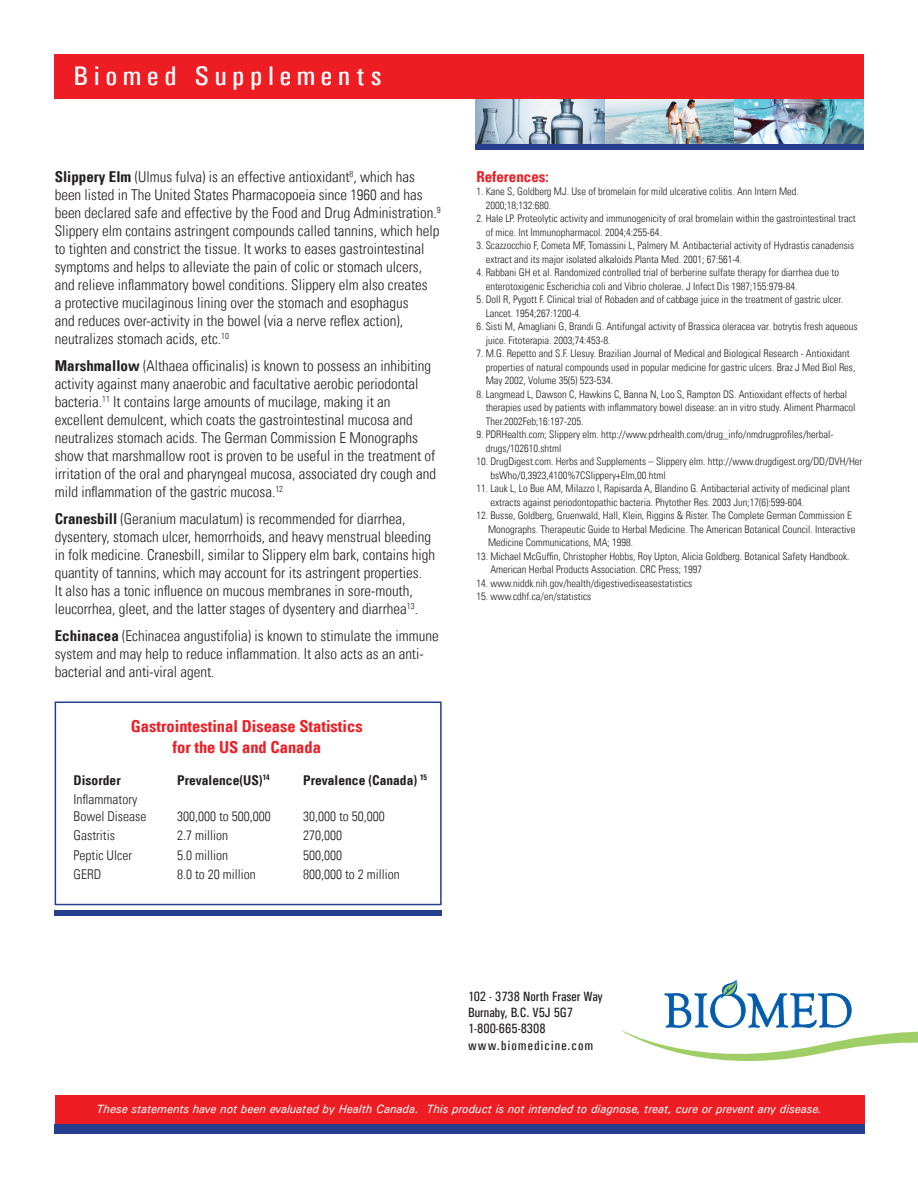
<style>
.page{position:relative;width:918px;height:1188px;background:#fff}
.page>*{position:absolute;margin:0;border:0;box-sizing:border-box;transform-origin:0 0}
.t1{font:27px "Univers Condensed";letter-spacing:.2em;color:#fff;scale:1.09 1}
.t2{font:700 condensed 16.5px "Univers LT";color:#ee1d23}
.t3{font:300 condensed 15px/18px "Univers LT";color:#231f20}
.t4{font:700 condensed 15px "Univers LT";color:#ee1d23}
.t5{font:300 condensed 13.5px/16.5px "Univers LT";color:#231f20}
.t6{font:13.5px "Univers Condensed";color:#231f20}
.t7{font:700 condensed 13.5px "Univers LT";color:#231f20}
.t8{font:13.5px "Univers Condensed";letter-spacing:.09em;color:#231f20}
.t9{font:italic 12px "Univers";color:#fff;scale:.94 1}
.t10{font:300 condensed 10.5px/13.5px "Univers LT";color:#231f20}
.s1{font-weight:700}
</style>
<div class="page">
<div style="left:55px;top:1095px;width:810px;height:30px;background:#ee1d23"></div>
<div style="left:54px;top:1125px;width:811px;height:9px;background:#253f8e"></div>
<svg style="left:619px;top:979px;width:299px;height:83px"></svg>
<div style="left:54px;top:54px;width:810px;height:45px;background:#ee1d23"></div>
<img style="left:476px;top:99px;width:388px;height:46px">
<img style="left:605px;top:99px;width:130px;height:46px">
<div style="left:476px;top:145px;width:388px;height:5px;background:#253f8e"></div>
<div style="left:54px;top:910px;width:387px;height:5px;background:#253f8e"></div>
<div style="left:55px;top:702px;width:387px;height:203px;border:2px solid #253f8e"></div>
<p class="t1" style="left:74px;top:60px;width:284px">Biomed Supplements</p>
<p class="t3" style="left:55px;top:167px;width:388px"><span class="s1">Slippery Elm</span> (Ulmus fulva) is an effective antioxidant<sup>8</sup>, which has been listed in The United States Pharmacopoeia since 1960 and has been declared safe and effective by the Food and Drug Administration.<sup>9<br></sup>Slippery elm contains astringent compounds called tannins, which help to tighten and constrict the tissue. It works to eases gastrointestinal symptoms and helps to alleviate the pain of colic or stomach ulcers, and relieve inflammatory bowel conditions. Slippery elm also creates<br>a protective mucilaginous lining over the stomach and esophagus<br>and reduces over-activity in the bowel (via a nerve reflex action), neutralizes stomach acids, etc.<sup>10</sup></p>
<p class="t3" style="left:55px;top:356px;width:378px"><span class="s1">Marshmallow</span> (Althaea officinalis) is known to possess an inhibiting activity against many anaerobic and facultative aerobic periodontal</p>
<p class="t3" style="left:55px;top:392px;width:383px">bacteria.<sup>11</sup> It contains large amounts of mucilage, making it an excellent demulcent, which coats the gastrointestinal mucosa and neutralizes stomach acids. The German Commission E Monographs show that marshmallow root is proven to be useful in the treatment of irritation of the oral and pharyngeal mucosa, associated dry cough and mild inflammation of the gastric mucosa.<sup>12</sup></p>
<p class="t3" style="left:55px;top:509px;width:382px"><span class="s1">Cranesbill</span> (Geranium maculatum) is recommended for diarrhea, dysentery, stomach ulcer, hemorrhoids, and heavy menstrual bleeding in folk medicine. Cranesbill, similar to Slippery elm bark, contains high quantity of tannins, which may account for its astringent properties.<br>It also has a tonic influence on mucous membranes in sore-mouth, leucorrhea, gleet, and the latter stages of dysentery and diarrhea<sup>13</sup>.</p>
<p class="t3" style="left:55px;top:626px;width:385px"><span class="s1">Echinacea</span> (Echinacea angustifolia) is known to stimulate the immune system and may help to reduce inflammation. It also acts as an anti&shy;bacterial and anti-viral agent.</p>
<p class="t2" style="left:131px;top:716px;width:233px">Gastrointestinal Disease Statistics</p>
<p class="t2" style="left:173px;top:737px;width:150px">for the US and Canada</p>
<p class="t7" style="left:74px;top:772px;width:49px">Disorder</p>
<p class="t7" style="left:177px;top:772px;width:94px">Prevalence(US)<sup>14</sup></p>
<p class="t7" style="left:303px;top:772px;width:125px">Prevalence (Canada) <sup>15</sup></p>
<p class="t5" style="left:74px;top:791px;width:74px">Inflammatory<br>Bowel Disease</p>
<p class="t5" style="left:177px;top:808px;width:95px">300,000 to 500,000</p>
<p class="t5" style="left:303px;top:808px;width:83px">30,000 to 50,000</p>
<p class="t5" style="left:74px;top:827px;width:43px">Gastritis</p>
<p class="t5" style="left:177px;top:827px;width:52px">2.7 million</p>
<p class="t5" style="left:303px;top:827px;width:40px">270,000</p>
<p class="t5" style="left:74px;top:847px;width:60px">Peptic Ulcer</p>
<p class="t5" style="left:177px;top:847px;width:52px">5.0 million</p>
<p class="t5" style="left:303px;top:847px;width:40px">500,000</p>
<p class="t5" style="left:74px;top:866px;width:29px">GERD</p>
<p class="t5" style="left:177px;top:866px;width:80px">8.0 to 20 million</p>
<p class="t5" style="left:303px;top:866px;width:98px">800,000 to 2 million</p>
<p class="t4" style="left:476px;top:167px;width:74px">References:</p>
<p class="t10" style="left:486px;top:185px;width:315px;text-indent:-9px">1. Kane S, Goldberg MJ. Use of bromelain for mild ulcerative colitis. Ann Intern Med.<br>2000;18;132:680.</p>
<p class="t10" style="left:486px;top:212px;width:372px;text-indent:-9px">2. Hale LP. Proteolytic activity and immunogenicity of oral bromelain within the gastrointestinal tract of mice. Int Immunopharmacol. 2004;4:255-64.</p>
<p class="t10" style="left:486px;top:239px;width:370px;text-indent:-9px">3. Scazzocchio F, Cometa MF, Tomassini L, Palmery M. Antibacterial activity of Hydrastis canadensis extract and its major isolated alkaloids.Planta Med. 2001; 67:561-4.</p>
<p class="t10" style="left:486px;top:266px;width:355px;text-indent:-9px">4. Rabbani GH et al. Randomized controlled trial of berberine sulfate therapy for diarrhea due to enterotoxigenic Escherichia coli and Vibrio cholerae. J Infect Dis 1987;155:979-84.</p>
<p class="t10" style="left:486px;top:293px;width:359px;text-indent:-9px">5. Doll R, Pygott F. Clinical trial of Robaden and of cabbage juice in the treatment of gastric ulcer.<br>Lancet. 1954;267:1200-4.</p>
<p class="t10" style="left:486px;top:320px;width:373px;text-indent:-9px">6. Sisti M, Amagliani G, Brandi G. Antifungal activity of Brassica oleracea var. botrytis fresh aqueous juice. Fitoterapia. 2003;74:453-8.</p>
<p class="t10" style="left:486px;top:347px;width:371px;text-indent:-9px">7. M.G. Repetto and S.F. Llesuy. Brazilian Journal of Medical and Biological Research - Antioxidant properties of natural compounds used in popular medicine for gastric ulcers. Braz J Med Biol Res,<br>May 2002, Volume 35(5) 523-534.</p>
<p class="t10" style="left:486px;top:387px;width:371px;text-indent:-9px">8. Langmead L, Dawson C, Hawkins C, Banna N, Loo S, Rampton DS. Antioxidant effects of herbal therapies used by patients with inflammatory bowel disease: an in vitro study. Aliment Pharmacol<br>Ther.2002Feb;16:197-205.</p>
<p class="t10" style="left:486px;top:428px;width:349px;text-indent:-9px">9. PDRHealth.com; Slippery elm. http://www.pdrhealth.com/drug_info/nmdrugprofiles/herbal&shy;drugs/102610.shtml</p>
<p class="t10" style="left:490px;top:455px;width:374px;text-indent:-14px">10. DrugDigest.com. Herbs and Supplements – Slippery elm. http://www.drugdigest.org/DD/DVH/Her bsWho/0,3923,4100%7CSlippery+Elm,00.html</p>
<p class="t10" style="left:490px;top:482px;width:361px;text-indent:-14px">11. Lauk L, Lo Bue AM, Milazzo I, Rapisarda A, Blandino G. Antibacterial activity of medicinal plant extracts against periodontopathic bacteria. Phytother Res. 2003 Jun;17(6):599-604.</p>
<p class="t10" style="left:488px;top:509px;width:369px;text-indent:-12px">12. Busse, Goldberg, Gruenwald, Hall, Klein, Riggins &amp; Rister. The Complete German Commission E<br>Monographs. Therapeutic Guide to Herbal Medicine. The American Botanical Council. Interactive<br>Medicine Communications, MA; 1998.</p>
<p class="t10" style="left:490px;top:549px;width:361px;text-indent:-14px">13. Michael McGuffin, Christopher Hobbs, Roy Upton, Alicia Goldberg. Botanical Safety Handbook.<br>American Herbal Products Association. CRC Press; 1997</p>
<p class="t10" style="left:476px;top:576px;width:217px">14. www.niddk.nih.gov/health/digestivediseasestatistics</p>
<p class="t10" style="left:476px;top:590px;width:116px">15. www.cdhf.ca/en/statistics</p>
<p class="t6" style="left:468px;top:988px;width:137px">102 - 3738 North Fraser Way</p>
<p class="t6" style="left:468px;top:1005px;width:107px">Burnaby, B.C. V5J 5G7</p>
<p class="t6" style="left:468px;top:1021px;width:79px">1-800-665-8308</p>
<p class="t8" style="left:468px;top:1037px;width:127px">www.biomedicine.com</p>
<p class="t9" style="left:96px;top:1101px;width:773px">These statements have not been evaluated by Health Canada. This product is not intended to diagnose, treat, cure or prevent any disease.</p>
</div>
